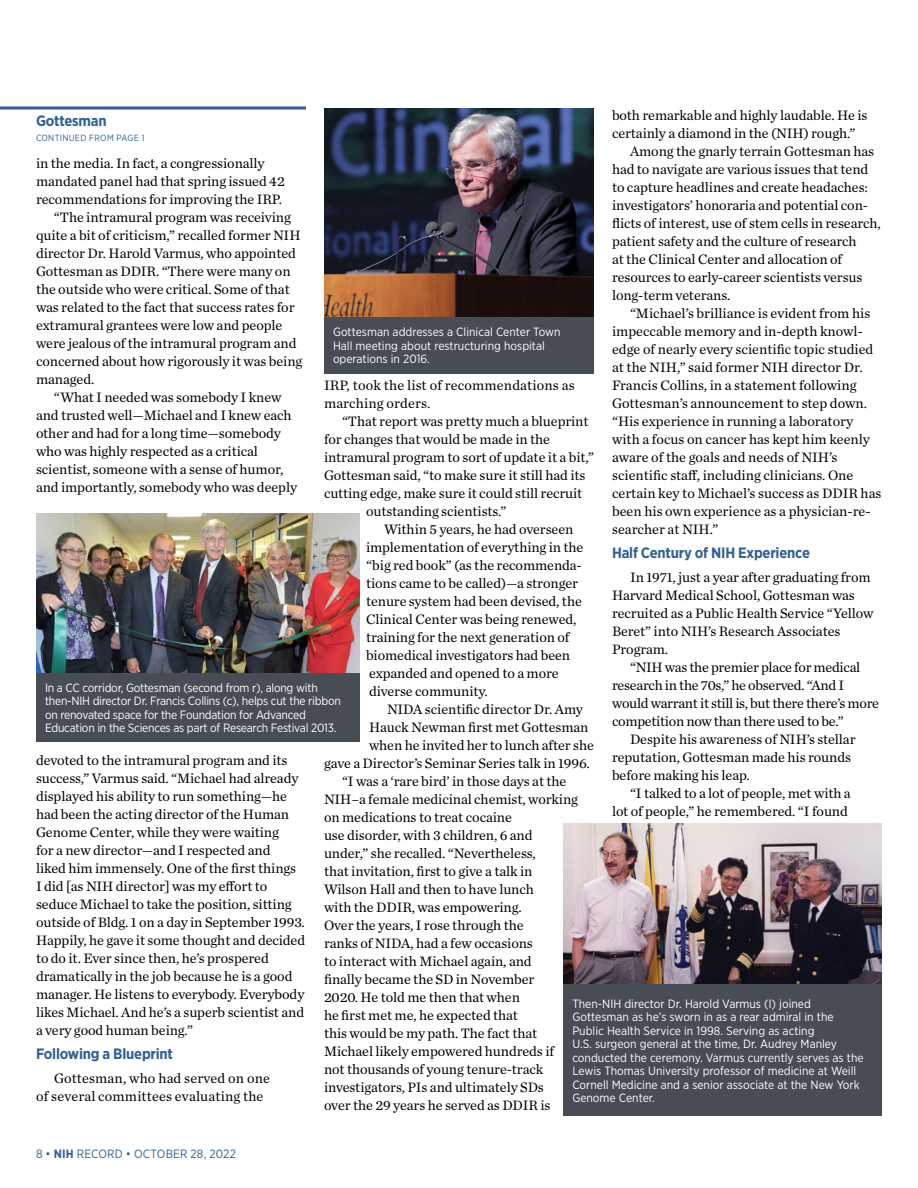
<style>
.page{position:relative;width:918px;height:1188px;background:#fff}
.page>*{position:absolute;margin:0;border:0;box-sizing:border-box;transform-origin:0 0}
.Head_2_Subheads_Body{font:700 15px "Gotham Narrow";letter-spacing:-.015em;color:#316094}
.Body_1{font:14.25px/18px "Chronicle Text G1";letter-spacing:-.005em;color:#000}
.Photo_caption_revers{font:12px/13.5px "Gotham Narrow";color:#fff}
.Photo_caption_revers-2{font:12px/13.5px "Gotham Narrow";letter-spacing:-.02em;color:#fff}
.t1{font:12px "Gotham Narrow";letter-spacing:.015em;color:#316094}
.Page_jump{font:9px "Gotham Narrow";letter-spacing:.03em;color:#316094}
.s1{font-weight:700}
</style>
<div class="page">
<svg style="left:0;top:106px;width:306px;height:4px"></svg>
<img style="left:563px;top:824px;width:319px;height:161px">
<img style="left:324px;top:108px;width:270px;height:209px">
<div style="left:324px;top:317px;width:270px;height:57px;background:#474c55"></div>
<div style="left:563px;top:985px;width:319px;height:131px;background:#474c55"></div>
<img style="left:36px;top:513px;width:324px;height:160px">
<div style="left:36px;top:673px;width:324px;height:68px;background:#474c55"></div>
<p class="Body_1" style="left:612px;top:105px;width:257px">both remarkable and highly laudable. He is certainly a diamond in the (NIH) rough.”</p>
<p class="Body_1" style="left:612px;top:141px;width:270px;text-indent:18px">Among the gnarly terrain Gottesman has had to navigate are various issues that tend to capture headlines and create headaches: investigators’ honoraria and potential con&shy;flicts of interest, use of stem cells in research, patient safety and the culture of research<br>at the Clinical Center and allocation of resources to early-career scientists versus long-term veterans.</p>
<p class="Body_1" style="left:612px;top:303px;width:271px;text-indent:18px">“Michael’s brilliance is evident from his impeccable memory and in-depth knowl&shy;edge of nearly every scientific topic studied at the NIH,” said former NIH director Dr.<br>Francis Collins, in a statement following Gottesman’s announcement to step down. “His experience in running a laboratory with a focus on cancer has kept him keenly aware of the goals and needs of NIH’s scientific staff, including clinicians. One certain key to Michael’s success as DDIR has been his own experience as a physician-re&shy;searcher at NIH.”</p>
<p class="Head_2_Subheads_Body" style="left:612px;top:543px;width:199px">Half Century of NIH Experience</p>
<p class="Body_1" style="left:612px;top:567px;width:263px;text-indent:18px">In 1971, just a year after graduating from Harvard Medical School, Gottesman was recruited as a Public Health Service “Yellow Beret” into NIH’s Research Associates Program.</p>
<p class="Body_1" style="left:612px;top:657px;width:269px;text-indent:18px">“NIH was the premier place for medical research in the 70s,” he observed. “And I would warrant it still is, but there there’s more competition now than there used to be.”</p>
<p class="Body_1" style="left:612px;top:729px;width:245px;text-indent:18px">Despite his awareness of NIH’s stellar reputation, Gottesman made his rounds before making his leap.</p>
<p class="Body_1" style="left:612px;top:783px;width:240px;text-align:right">“I talked to a lot of people, met with a lot of people,” he remembered. “I found</p>
<p class="Head_2_Subheads_Body" style="left:36px;top:111px;width:72px">Gottesman</p>
<p class="Page_jump" style="left:36px;top:132px;width:110px">CONTINUED FROM PAGE 1</p>
<p class="Body_1" style="left:36px;top:153px;width:250px">in the media. In fact, a congressionally mandated panel had that spring issued 42 recommendations for improving the IRP.</p>
<p class="Body_1" style="left:36px;top:207px;width:268px;text-indent:18px">“The intramural program was receiving quite a bit of criticism,” recalled former NIH director Dr. Harold Varmus, who appointed Gottesman as DDIR. “There were many on the outside who were critical. Some of that was related to the fact that success rates for extramural grantees were low and people were jealous of the intramural program and concerned about how rigorously it was being managed.</p>
<p class="Body_1" style="left:36px;top:387px;width:263px;text-indent:18px">“What I needed was somebody I knew and trusted well—Michael and I knew each other and had for a long time—somebody who was highly respected as a critical scientist, someone with a sense of humor, and importantly, somebody who was deeply</p>
<p class="Photo_caption_revers" style="left:333px;top:325px;width:229px">Gottesman addresses a Clinical Center Town<br>Hall meeting about restructuring hospital operations in 2016.</p>
<p class="Body_1" style="left:324px;top:375px;width:252px">IRP, took the list of recommendations as marching orders.</p>
<p class="Body_1" style="left:342px;top:411px;width:248px">“That report was pretty much a blueprint</p>
<p class="Body_1" style="left:324px;top:429px;width:228px">for changes that would be made in the</p>
<p class="Body_1" style="left:324px;top:447px;width:272px">intramural program to sort of update it a bit,”</p>
<p class="Body_1" style="left:324px;top:465px;width:263px">Gottesman said, “to make sure it still had its</p>
<p class="Body_1" style="left:324px;top:483px;width:260px">cutting edge, make sure it could still recruit</p>
<p class="Body_1" style="left:366px;top:501px;width:142px">outstanding scientists.”</p>
<p class="Body_1" style="left:366px;top:519px;width:219px;text-indent:18px">Within 5 years, he had overseen implementation of everything in the “big red book” (as the recommenda&shy;tions came to be called)—a stronger tenure system had been devised, the<br>Clinical Center was being renewed, training for the next generation of biomedical investigators had been expanded and opened to a more diverse community.</p>
<p class="Body_1" style="left:387px;top:699px;width:198px">NIDA scientific director Dr. Amy</p>
<p class="Body_1" style="left:369px;top:717px;width:221px">Hauck Newman first met Gottesman</p>
<p class="Body_1" style="left:369px;top:735px;width:226px">when he invited her to lunch after she</p>
<p class="Body_1" style="left:324px;top:753px;width:267px">gave a Director’s Seminar Series talk in 1996.</p>
<p class="Body_1" style="left:324px;top:771px;width:255px;text-indent:18px">“I was a ‘rare bird’ in those days at the NIH–a female medicinal chemist, working on medications to treat cocaine<br>use disorder, with 3 children, 6 and under,” she recalled. “Nevertheless,<br>that invitation, first to give a talk in Wilson Hall and then to have lunch<br>with the DDIR, was empowering.<br>Over the years, I rose through the<br>ranks of NIDA, had a few occasions<br>to interact with Michael again, and<br>finally became the SD in November<br>2020. He told me then that when<br>he first met me, he expected that<br>this would be my path. The fact that Michael likely empowered hundreds if not thousands of young tenure-track investigators, PIs and ultimately SDs<br>over the 29 years he served as DDIR is</p>
<p class="Photo_caption_revers-2" style="left:45px;top:680px;width:297px">In a CC corridor, Gottesman (second from r), along with then-NIH director Dr. Francis Collins (c), helps cut the ribbon on renovated space for the Foundation for Advanced Education in the Sciences as part of Research Festival 2013.</p>
<p class="Body_1" style="left:36px;top:750px;width:271px">devoted to the intramural program and its success,” Varmus said. “Michael had already displayed his ability to run something—he had been the acting director of the Human Genome Center, while they were waiting<br>for a new director—and I respected and<br>liked him immensely. One of the first things I did [as NIH director] was my effort to seduce Michael to take the position, sitting outside of Bldg. 1 on a day in September 1993.<br>Happily, he gave it some thought and decided to do it. Ever since then, he’s prospered dramatically in the job because he is a good manager. He listens to everybody. Everybody likes Michael. And he’s a superb scientist and a very good human being.”</p>
<p class="Head_2_Subheads_Body" style="left:36px;top:1044px;width:139px">Following a Blueprint</p>
<p class="Body_1" style="left:36px;top:1068px;width:236px;text-indent:18px">Gottesman, who had served on one of several committees evaluating the</p>
<p class="Photo_caption_revers" style="left:572px;top:997px;width:293px">Then-NIH director Dr. Harold Varmus (l) joined Gottesman as he’s sworn in as a rear admiral in the Public Health Service in 1998. Serving as acting<br>U.S. surgeon general at the time, Dr. Audrey Manley conducted the ceremony. Varmus currently serves as the Lewis Thomas University professor of medicine at Weill Cornell Medicine and a senior associate at the New York Genome Center.</p>
<p class="t1" style="left:36px;top:1146px;width:201px">8 • <span class="s1">NIH</span> RECORD • OCTOBER 28, 2022</p>
</div>
